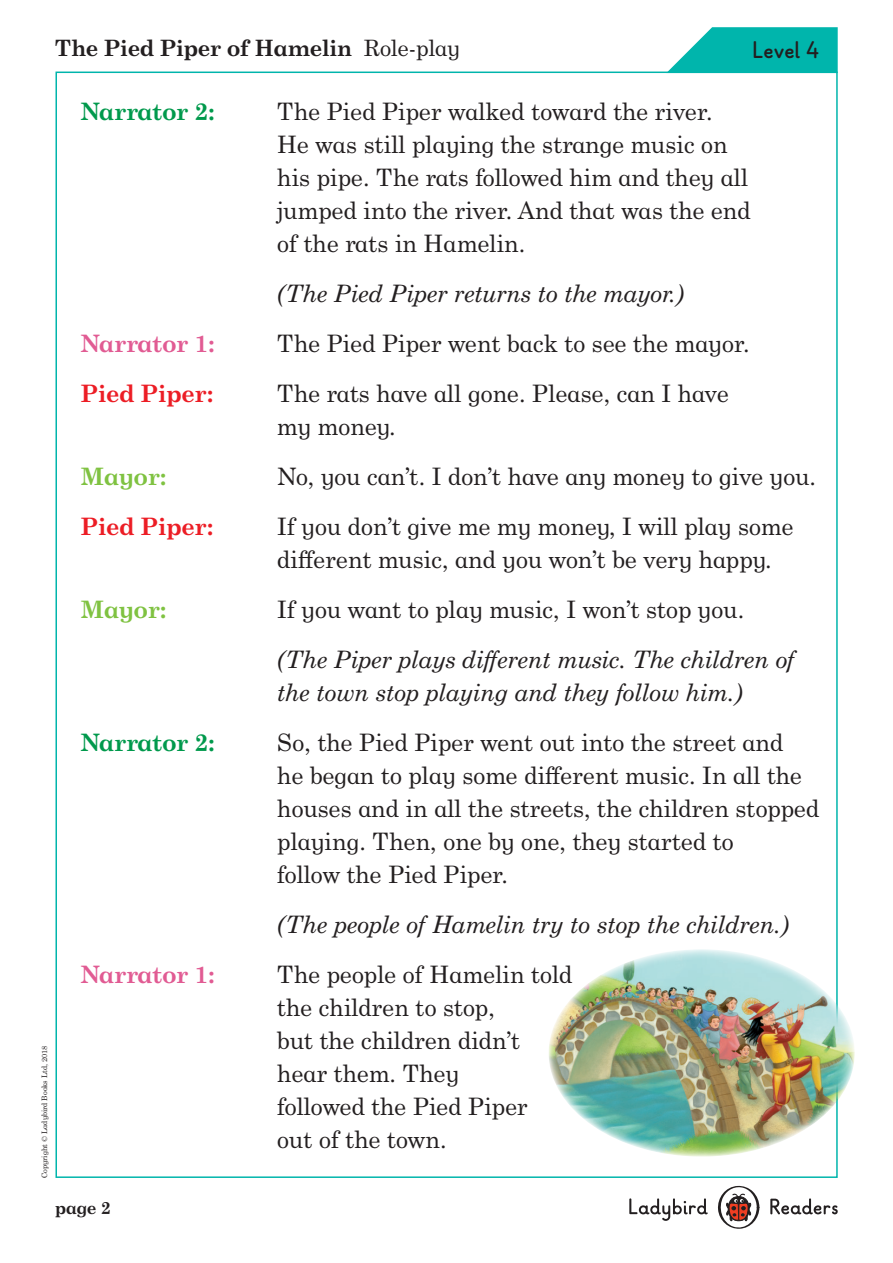
<style>
.page{position:relative;width:893px;height:1263px;background:#fff}
.page>*{position:absolute;margin:0;border:0;box-sizing:border-box;transform-origin:0 0}
.t1{font:24px/33px "Century Schlbk Penguin Inf";letter-spacing:.005em;color:#231f20}
.t2{font:italic 24px/33px "Century Schlbk Penguin Inf";letter-spacing:.005em;color:#231f20}
.t3{font:700 24px "Century Schlbk Penguin Inf";letter-spacing:.005em;color:#00994c}
.t4{font:700 24px "Century Schlbk Penguin Inf";letter-spacing:.005em;color:#e15b93}
.t5{font:700 24px "Century Schlbk Penguin Inf";letter-spacing:.005em;color:#ec1d25}
.t6{font:700 24px "Century Schlbk Penguin Inf";letter-spacing:.005em;color:#7fc241}
.t7{font:700 24px "Ladybird Learning";color:#231f20}
.ACTIVITY_TEXT{font:700 22.5px "Century Schlbk Penguin Inf";color:#231f20}
.t8{font:700 17.25px "Century Schlbk Penguin Inf";color:#231f20}
.t9{font:7.5px "Century Schlbk Penguin Inf";color:#231f20}
.s1{font-weight:400}
</style>
<div class="page">
<svg style="left:718px;top:1185px;width:41px;height:44px"></svg>
<svg style="left:629px;top:1198px;width:79px;height:23px"></svg>
<svg style="left:770px;top:1198px;width:68px;height:16px"></svg>
<svg style="left:666px;top:27px;width:172px;height:45px;background:#24bfb7"></svg>
<img style="left:549px;top:949px;width:306px;height:208px">
<p class="ACTIVITY_TEXT" style="left:55px;top:34px;width:406px">The Pied Piper of Hamelin <span class="s1">Role-play</span></p>
<p class="t7" style="left:753px;top:36px;width:68px">Level 4</p>
<p class="t9" style="left:40px;top:1178px;width:134px;rotate:-90deg">Copyright © Ladybird Books Ltd, 2018</p>
<p class="t3" style="left:81px;top:97px;width:136px">Narrator 2:</p>
<p class="t1" style="left:277px;top:94px;width:475px">The Pied Piper walked toward the river.<br>He was still playing the strange music on his pipe. The rats followed him and they all jumped into the river. And that was the end of the rats in Hamelin.</p>
<p class="t2" style="left:277px;top:276px;width:408px">(The Pied Piper returns to the mayor.)</p>
<p class="t4" style="left:81px;top:329px;width:136px">Narrator 1:</p>
<p class="t1" style="left:277px;top:326px;width:474px">The Pied Piper went back to see the mayor.</p>
<p class="t5" style="left:81px;top:379px;width:134px">Pied Piper:</p>
<p class="t1" style="left:277px;top:376px;width:453px">The rats have all gone. Please, can I have my money.</p>
<p class="t6" style="left:81px;top:462px;width:88px">Mayor:</p>
<p class="t1" style="left:277px;top:459px;width:540px">No, you can’t. I don’t have any money to give you.</p>
<p class="t5" style="left:81px;top:512px;width:134px">Pied Piper:</p>
<p class="t1" style="left:277px;top:509px;width:518px">If you don’t give me my money, I will play some different music, and you won’t be very happy.</p>
<p class="t6" style="left:81px;top:595px;width:88px">Mayor:</p>
<p class="t1" style="left:277px;top:592px;width:468px">If you want to play music, I won’t stop you.</p>
<p class="t2" style="left:277px;top:642px;width:519px">(The Piper plays different music. The children of the town stop playing and they follow him.)</p>
<p class="t3" style="left:81px;top:728px;width:136px">Narrator 2:</p>
<p class="t1" style="left:277px;top:725px;width:544px">So, the Pied Piper went out into the street and<br>he began to play some different music. In all the houses and in all the streets, the children stopped playing. Then, one by one, they started to<br>follow the Pied Piper.</p>
<p class="t2" style="left:277px;top:907px;width:513px">(The people of Hamelin try to stop the children.)</p>
<p class="t4" style="left:81px;top:960px;width:136px">Narrator 1:</p>
<p class="t1" style="left:277px;top:957px;width:297px">The people of Hamelin told the children to stop,<br>but the children didn’t hear them. They<br>followed the Pied Piper<br>out of the town.</p>
<p class="t8" style="left:55px;top:1197px;width:57px">page 2</p>
</div>
